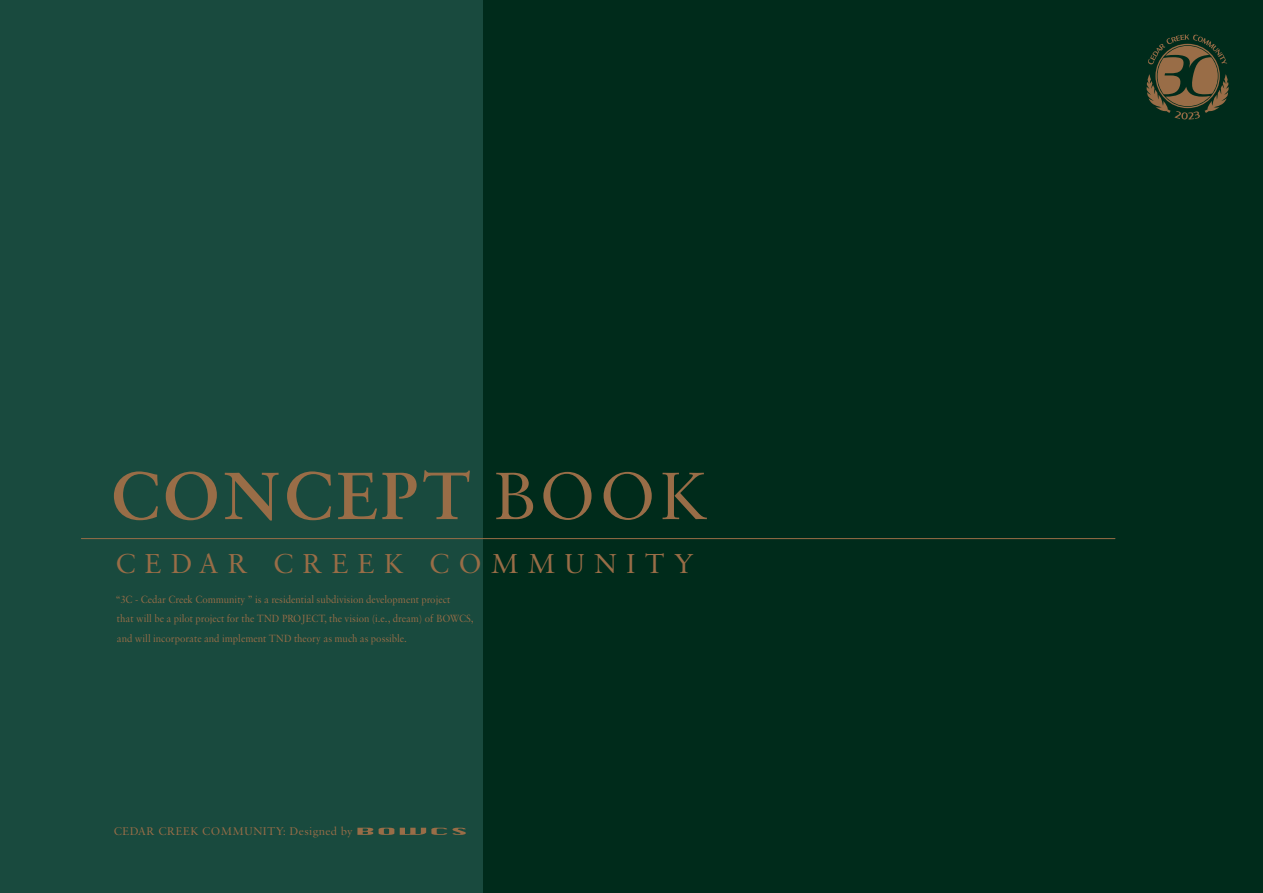
<style>
.page{position:relative;width:1263px;height:893px;background:#fff}
.page>*{position:absolute;margin:0;border:0;box-sizing:border-box;transform-origin:0 0}
.t1{font:600 71.25px "Sabon MT Pro";letter-spacing:.045em;color:#996d47}
.t2{font:29.25px "Sabon MT Pro";letter-spacing:.305em;color:#996d47}
.t3{font:11.85px "Sabon MT Pro";letter-spacing:.03em;color:#996d47}
.t4{font:11.1px/19.5px "Sabon MT Pro";color:#996d47;scale:.91 1}
.s1{font-weight:400}
</style>
<div class="page">
<div style="left:482px;top:0;width:781px;height:893px;background:#002b1b"></div>
<div style="left:0;top:0;width:482px;height:893px;background:#194a3e"></div>
<svg style="left:357px;top:828px;width:16px;height:7px"></svg>
<svg style="left:379px;top:828px;width:15px;height:7px"></svg>
<svg style="left:400px;top:828px;width:66px;height:7px"></svg>
<svg style="left:1146px;top:34px;width:83px;height:86px"></svg>
<hr style="left:81px;top:538px;width:1034px;height:1px;background:#996d47">
<h1 class="t1" style="left:110px;top:449px;width:600px">CONCEPT <span class="s1">BOOK</span></h1>
<h2 class="t2" style="left:115px;top:543px;width:580px">CEDAR CREEK COMMUNITY</h2>
<p class="t4" style="left:116px;top:589px;width:394px">“3C - Cedar Creek Community ” is a residential subdivision development project<br>that will be a pilot project for the TND PROJECT, the vision (i.e., dream) of BOWCS, and will incorporate and implement TND theory as much as possible.</p>
<p class="t3" style="left:114px;top:823px;width:240px">CEDAR CREEK COMMUNITY: Designed by</p>
</div>
